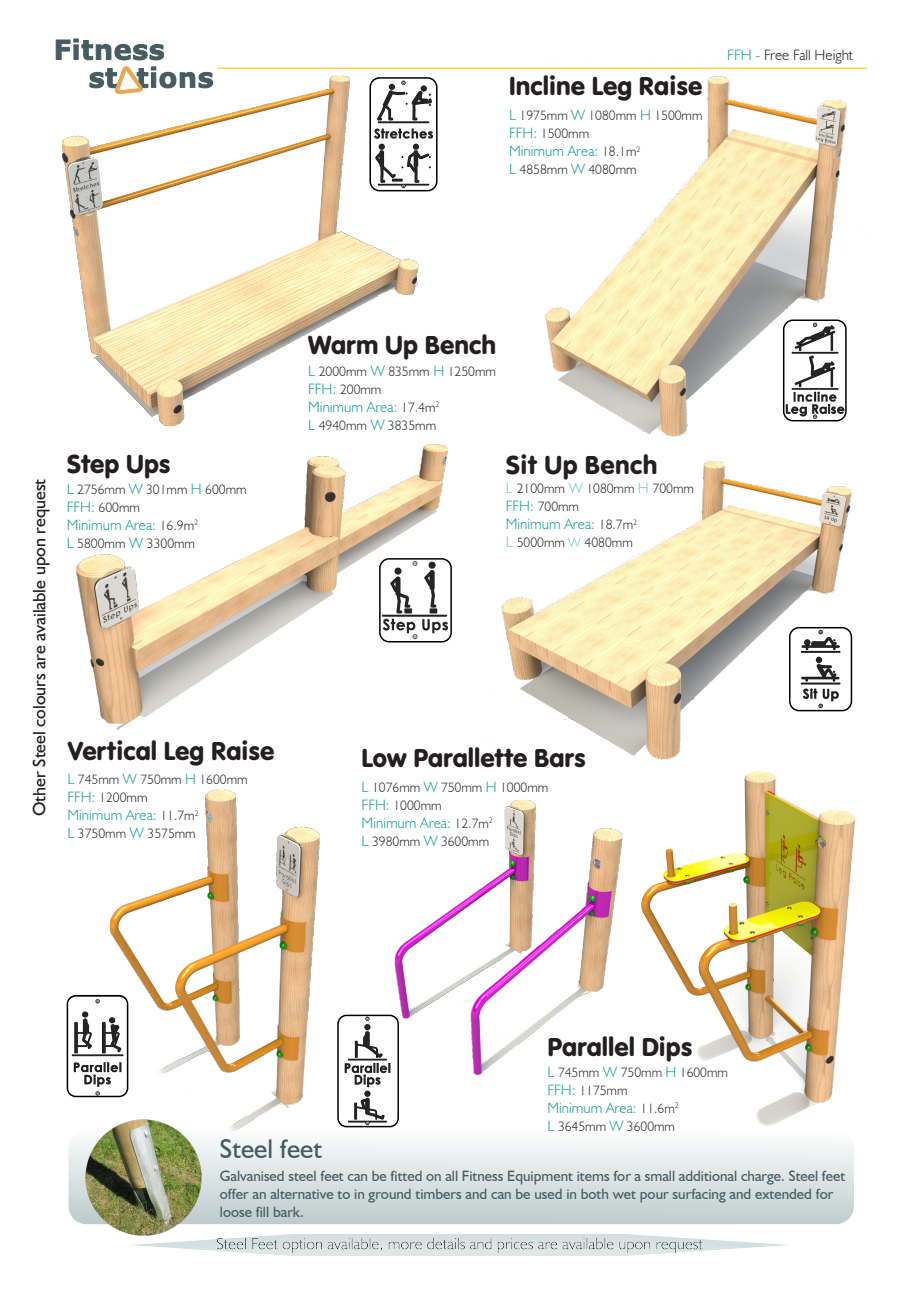
<style>
.page{position:relative;width:919px;height:1289px;background:#fff}
.page>*{position:absolute;margin:0;border:0;box-sizing:border-box;transform-origin:0 0}
.t1{font:27px "VAG Rundschrift DOT";color:#231f20}
.t2{font:27px "Humanist 521 BT";color:#455c63}
.t3{font:18px "Humanist 521 BT";color:#231f20}
.t4{font:15px "Humanist 521 BT";color:#455c63}
.t5{font:300 15px "Humanist 521 BT";color:#129b98}
.t6{font:300 15px "Humanist 521 BT";color:#231f20}
.t7{font:300 13.5px "Humanist 521 BT";color:#231f20}
.s1{font-size:15px;color:#129b98}
.s2{font-size:13.5px;color:#231f20}
.s3{color:#129b98}
.s4{font-size:15px;color:#68c9cd}
.s5{color:#68c9cd}
</style>
<div class="page">
<div style="left:109px;top:1230px;width:691px;height:30px;background:#c7e9f4;opacity:.75"></div>
<svg style="left:56px;top:38px;width:108px;height:16px"></svg>
<hr style="left:217px;top:67px;width:650px;height:2px;background:#ffd847">
<img style="left:506px;top:67px;width:362px;height:370px">
<img style="left:98px;top:789px;width:245px;height:341px">
<img style="left:76px;top:444px;width:375px;height:286px">
<img style="left:338px;top:1015px;width:60px;height:111px">
<div style="left:337px;top:1014px;width:62px;height:113px;border:2px solid #000;border-radius:9px"></div>
<img style="left:67px;top:995px;width:61px;height:101px">
<div style="left:67px;top:994px;width:61px;height:103px;border:2px solid #000;border-radius:9px"></div>
<img style="left:784px;top:321px;width:61px;height:99px">
<div style="left:782px;top:319px;width:64px;height:102px;border:2px solid #000;border-radius:9px"></div>
<img style="left:380px;top:559px;width:70px;height:82px">
<div style="left:379px;top:558px;width:73px;height:84px;border:2px solid #000;border-radius:9px"></div>
<img style="left:55px;top:54px;width:382px;height:373px">
<img style="left:492px;top:460px;width:361px;height:295px">
<img style="left:375px;top:799px;width:248px;height:287px">
<img style="left:633px;top:755px;width:222px;height:371px">
<img style="left:790px;top:628px;width:60px;height:82px">
<div style="left:789px;top:627px;width:63px;height:84px;border:2px solid #000;border-radius:9px"></div>
<div style="left:68px;top:1130px;width:785px;height:94px;background:linear-gradient(to bottom,#fdfefe,#becdcd);border-radius:18px"></div>
<img style="left:82px;top:1115px;width:123px;height:123px">
<p class="t1" style="left:509px;top:70px;width:195px">Incline Leg Raise</p>
<p class="t7" style="left:509px;top:107px;width:195px"><span class="s1">L</span> 1975mm <span class="s1">W</span> 1080mm <span class="s1">H</span> 1500mm</p>
<p class="t7" style="left:509px;top:125px;width:81px"><span class="s1">FFH:</span> 1500mm</p>
<p class="t5" style="left:509px;top:142px;width:133px">Minimum Area: <span class="s2">18.1m</span><sup>2</sup></p>
<p class="t7" style="left:509px;top:161px;width:129px"><span class="s1">L</span> 4858mm <span class="s1">W</span> 4080mm</p>
<p class="t6" style="left:727px;top:46px;width:127px"><span class="s3">FFH -</span> Free Fall Height</p>
<h2 class="t3" style="left:28px;top:816px;width:339px;rotate:-90deg">Other Steel colours are available upon request</h2>
<p class="t1" style="left:67px;top:448px;width:105px">Step Ups</p>
<p class="t7" style="left:67px;top:480px;width:181px"><span class="s1">L</span> 2756mm <span class="s1">W</span> 301mm <span class="s1">H</span> 600mm</p>
<p class="t7" style="left:67px;top:498px;width:75px"><span class="s1">FFH:</span> 600mm</p>
<p class="t5" style="left:67px;top:515px;width:133px">Minimum Area: <span class="s2">16.9m</span><sup>2</sup></p>
<p class="t7" style="left:67px;top:534px;width:130px"><span class="s1">L</span> 5800mm <span class="s1">W</span> 3300mm</p>
<p class="t1" style="left:67px;top:734px;width:209px">Vertical Leg Raise</p>
<p class="t7" style="left:67px;top:771px;width:182px"><span class="s1">L</span> 745mm <span class="s1">W</span> 750mm <span class="s1">H</span> 1600mm</p>
<p class="t7" style="left:67px;top:789px;width:81px"><span class="s1">FFH:</span> 1200mm</p>
<p class="t5" style="left:67px;top:806px;width:133px">Minimum Area: <span class="s2">11.7m</span><sup>2</sup></p>
<p class="t7" style="left:67px;top:825px;width:130px"><span class="s1">L</span> 3750mm <span class="s1">W</span> 3575mm</p>
<p class="t1" style="left:308px;top:329px;width:189px">Warm Up Bench</p>
<p class="t7" style="left:308px;top:363px;width:189px"><span class="s1">L</span> 2000mm <span class="s1">W</span> 835mm <span class="s1">H</span> 1250mm</p>
<p class="t7" style="left:308px;top:381px;width:75px"><span class="s1">FFH:</span> 200mm</p>
<p class="t5" style="left:308px;top:397px;width:133px">Minimum Area: <span class="s2">17.4m</span><sup>2</sup></p>
<p class="t7" style="left:308px;top:417px;width:129px"><span class="s1">L</span> 4940mm <span class="s1">W</span> 3835mm</p>
<p class="t1" style="left:506px;top:449px;width:153px">Sit Up Bench</p>
<p class="t7" style="left:506px;top:480px;width:189px"><span class="s4">L</span> 2100mm <span class="s4">W</span> 1080mm <span class="s4">H</span> 700mm</p>
<p class="t7" style="left:506px;top:498px;width:75px"><span class="s1">FFH:</span> 700mm</p>
<p class="t5" style="left:506px;top:515px;width:133px">Minimum Area: <span class="s2">18.7m</span><sup>2</sup></p>
<p class="t7" style="left:506px;top:534px;width:128px"><span class="s4">L</span> 5000mm <span class="s5">W</span> 4080mm</p>
<p class="t1" style="left:361px;top:742px;width:226px">Low Parallette Bars</p>
<p class="t7" style="left:361px;top:778px;width:188px"><span class="s1">L</span> 1076mm <span class="s1">W</span> 750mm <span class="s1">H</span> 1000mm</p>
<p class="t7" style="left:361px;top:796px;width:81px"><span class="s1">FFH:</span> 1000mm</p>
<p class="t5" style="left:361px;top:813px;width:133px">Minimum Area: <span class="s2">12.7m</span><sup>2</sup></p>
<p class="t7" style="left:361px;top:832px;width:129px"><span class="s1">L</span> 3980mm <span class="s1">W</span> 3600mm</p>
<p class="t1" style="left:547px;top:1031px;width:146px">Parallel Dips</p>
<p class="t2" style="left:220px;top:1131px;width:104px">Steel feet</p>
<p class="t7" style="left:547px;top:1063px;width:182px"><span class="s1">L</span> 745mm <span class="s1">W</span> 750mm <span class="s1">H</span> 1600mm</p>
<p class="t7" style="left:547px;top:1081px;width:81px"><span class="s1">FFH:</span> 1175mm</p>
<p class="t5" style="left:547px;top:1098px;width:133px">Minimum Area: <span class="s2">11.6m</span><sup>2</sup></p>
<p class="t7" style="left:547px;top:1117px;width:129px"><span class="s1">L</span> 3645mm <span class="s1">W</span> 3600mm</p>
<p class="t4" style="left:220px;top:1166px;width:627px">Galvanised steel feet can be fitted on all Fitness Equipment items for a small additional charge. Steel feet</p>
<p class="t4" style="left:220px;top:1184px;width:615px">offer an alternative to in ground timbers and can be used in both wet pour surfacing and extended for</p>
<p class="t4" style="left:220px;top:1202px;width:86px">loose fill bark.</p>
</div>
